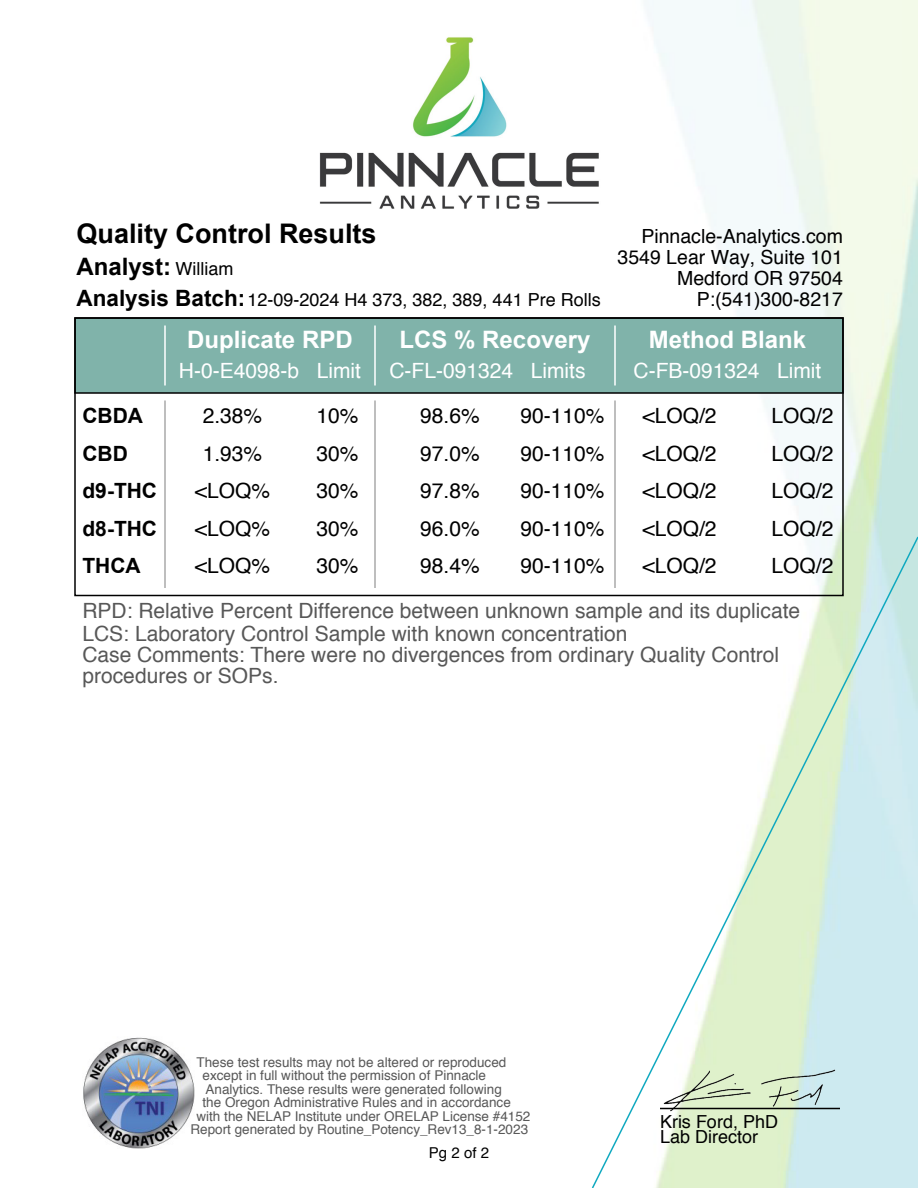
<style>
.page{position:relative;width:918px;height:1188px;background:#fff}
.page>*{position:absolute;margin:0;border:0;box-sizing:border-box;transform-origin:0 0}
.t1{font:700 27px "Arial";color:#000}
.t2{font:700 24px "Arial";color:#fff}
.t3{font:700 24px "Arial";color:#000}
.t4{font:700 22.5px "Arial";color:#000}
.t5{font:21px/21.5px "Helvetica";color:#585858}
.t6{font:21px "Helvetica";color:#000}
.t7{font:21px "Helvetica";color:#fff}
.t8{font:700 21px/37.5px "Arial";color:#000}
.t9{font:19.5px/21px "Helvetica";color:#000;text-align:right}
.t10{font:18px/15px "Helvetica";color:#000}
.t11{font:15px "Helvetica";color:#000}
.t12{font:13.5px "Helvetica";color:#585858}
</style>
<div class="page">
<img style="left:550px;top:0;width:368px;height:597px">
<img style="left:319px;top:33px;width:284px;height:180px">
<svg style="left:590px;top:535px;width:328px;height:653px"></svg>
<div style="left:74px;top:317px;width:770px;height:77px;background:#80b3aa;border:2px solid #000"></div>
<div style="left:74px;top:317px;width:770px;height:279px;border:2px solid #000"></div>
<hr style="left:164px;top:326px;width:2px;height:60px;background:#fff">
<hr style="left:374px;top:326px;width:2px;height:60px;background:#fff">
<hr style="left:614px;top:326px;width:2px;height:60px;background:#fff">
<hr style="left:164px;top:400px;width:2px;height:188px;background:#a9a9a9">
<hr style="left:374px;top:400px;width:2px;height:188px;background:#a9a9a9">
<hr style="left:614px;top:400px;width:2px;height:188px;background:#a9a9a9">
<img style="left:83px;top:1037px;width:112px;height:112px">
<img style="left:660px;top:1068px;width:180px;height:45px">
<hr style="left:660px;top:1108px;width:180px;height:1px;background:#000">
<h1 class="t1" style="left:76px;top:214px;width:302px">Quality Control Results</h1>
<h2 class="t3" style="left:76px;top:249px;width:96px">Analyst:</h2>
<h3 class="t4" style="left:76px;top:282px;width:170px">Analysis Batch:</h3>
<h3 class="t10" style="left:176px;top:261px;width:59px">William</h3>
<h3 class="t10" style="left:248px;top:293px;width:355px">12-09-2024 H4 373, 382, 389, 441 Pre Rolls</h3>
<h3 class="t9" style="left:618px;top:226px;width:227px">Pinnacle-Analytics.com<br>3549 Lear Way, Suite 101<br>Medford OR 97504<br>P:(541)300-8217</h3>
<h2 class="t2" style="left:187px;top:323px;width:167px">Duplicate RPD</h2>
<h2 class="t2" style="left:400px;top:323px;width:192px">LCS % Recovery</h2>
<h2 class="t2" style="left:649px;top:323px;width:159px">Method Blank</h2>
<h3 class="t7" style="left:179px;top:354px;width:184px">H-0-E4098-b Limit</h3>
<h3 class="t7" style="left:389px;top:354px;width:198px">C-FL-091324 Limits</h3>
<h3 class="t7" style="left:634px;top:354px;width:189px">C-FB-091324 Limit</h3>
<h3 class="t8" style="left:83px;top:397px;width:76px">CBDA<br>CBD d9-THC d8-THC<br>THCA</h3>
<h3 class="t6" style="left:203px;top:399px;width:61px">2.38%</h3>
<h3 class="t6" style="left:316px;top:399px;width:44px">10%</h3>
<h3 class="t6" style="left:420px;top:399px;width:61px">98.6%</h3>
<h3 class="t6" style="left:520px;top:399px;width:86px">90-110%</h3>
<h3 class="t6" style="left:642px;top:399px;width:76px">&lt;LOQ/2</h3>
<h3 class="t6" style="left:772px;top:399px;width:63px">LOQ/2</h3>
<h3 class="t6" style="left:203px;top:437px;width:61px">1.93%</h3>
<h3 class="t6" style="left:316px;top:437px;width:44px">30%</h3>
<h3 class="t6" style="left:420px;top:437px;width:61px">97.0%</h3>
<h3 class="t6" style="left:520px;top:437px;width:86px">90-110%</h3>
<h3 class="t6" style="left:642px;top:437px;width:76px">&lt;LOQ/2</h3>
<h3 class="t6" style="left:772px;top:437px;width:63px">LOQ/2</h3>
<h3 class="t6" style="left:195px;top:474px;width:77px">&lt;LOQ%</h3>
<h3 class="t6" style="left:316px;top:474px;width:44px">30%</h3>
<h3 class="t6" style="left:420px;top:474px;width:61px">97.8%</h3>
<h3 class="t6" style="left:520px;top:474px;width:86px">90-110%</h3>
<h3 class="t6" style="left:642px;top:474px;width:76px">&lt;LOQ/2</h3>
<h3 class="t6" style="left:772px;top:474px;width:63px">LOQ/2</h3>
<h3 class="t6" style="left:195px;top:512px;width:77px">&lt;LOQ%</h3>
<h3 class="t6" style="left:316px;top:512px;width:44px">30%</h3>
<h3 class="t6" style="left:420px;top:512px;width:61px">96.0%</h3>
<h3 class="t6" style="left:520px;top:512px;width:86px">90-110%</h3>
<h3 class="t6" style="left:642px;top:512px;width:76px">&lt;LOQ/2</h3>
<h3 class="t6" style="left:772px;top:512px;width:63px">LOQ/2</h3>
<h3 class="t6" style="left:195px;top:549px;width:77px">&lt;LOQ%</h3>
<h3 class="t6" style="left:316px;top:549px;width:44px">30%</h3>
<h3 class="t6" style="left:420px;top:549px;width:61px">98.4%</h3>
<h3 class="t6" style="left:520px;top:549px;width:86px">90-110%</h3>
<h3 class="t6" style="left:642px;top:549px;width:76px">&lt;LOQ/2</h3>
<h3 class="t6" style="left:772px;top:549px;width:63px">LOQ/2</h3>
<h3 class="t5" style="left:82px;top:601px;width:719px">RPD: Relative Percent Difference between unknown sample and its duplicate LCS: Laboratory Control Sample with known concentration<br>Case Comments: There were no divergences from ordinary Quality Control procedures or SOPs.</h3>
<p class="t12" style="left:196px;top:1051px;width:311px">These test results may not be altered or reproduced</p>
<p class="t12" style="left:202px;top:1065px;width:285px">except in full without the permission of Pinnacle</p>
<p class="t12" style="left:205px;top:1078px;width:298px">Analytics. These results were generated following</p>
<p class="t12" style="left:202px;top:1092px;width:310px">the Oregon Administrative Rules and in accordance</p>
<p class="t12" style="left:196px;top:1105px;width:335px">with the NELAP Institute under ORELAP License #4152</p>
<p class="t12" style="left:191px;top:1119px;width:339px">Report generated by Routine_Potency_Rev13_8-1-2023</p>
<h3 class="t10" style="left:660px;top:1115px;width:120px">Kris Ford, PhD<br>Lab Director</h3>
<p class="t11" style="left:429px;top:1141px;width:62px">Pg 2 of 2</p>
</div>
